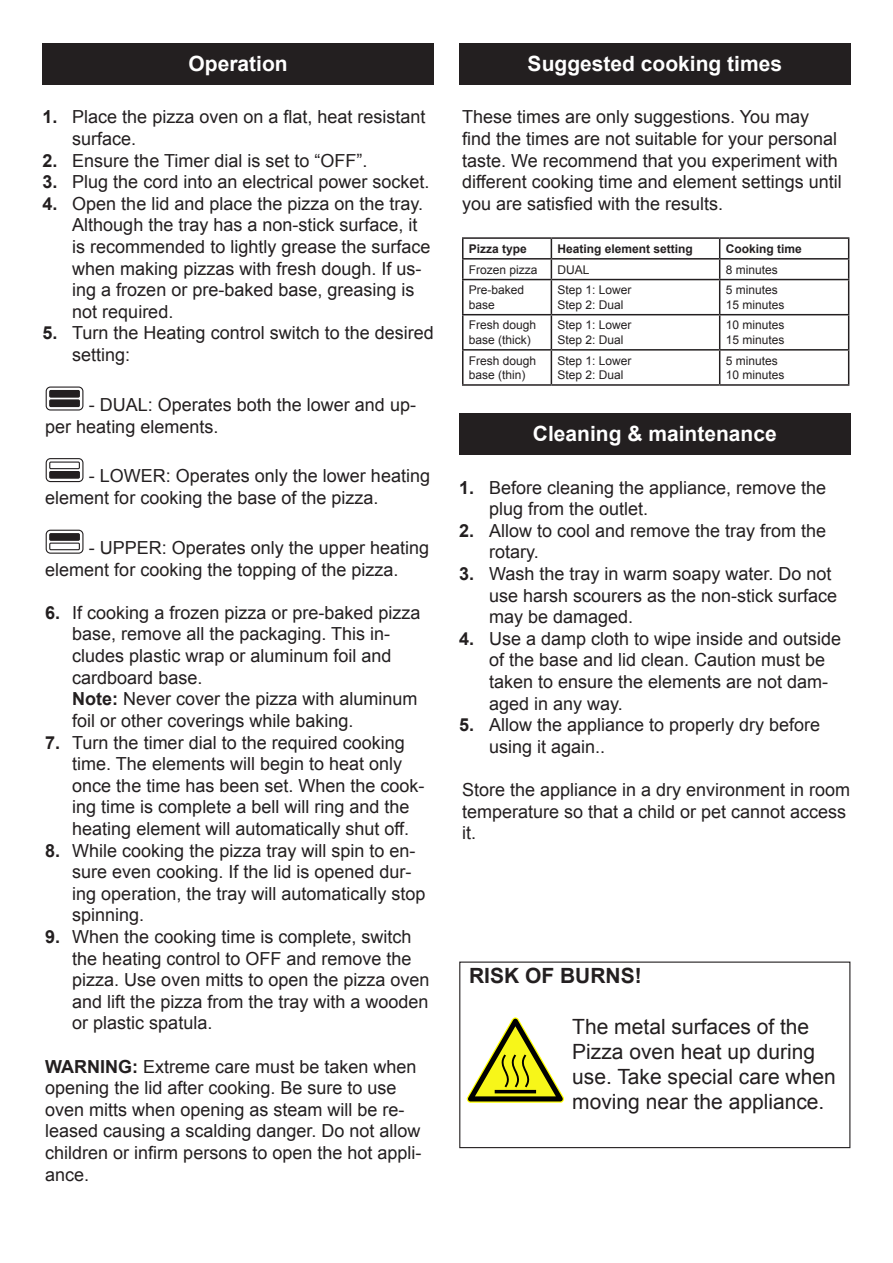
<style>
.page{position:relative;width:893px;height:1263px;background:#fff}
.page>*{position:absolute;margin:0;border:0;box-sizing:border-box;transform-origin:0 0}
.t1{font:21px/25.2px "Arial";color:#231f20}
.t2{font:700 21px "Arial";color:#fff}
.t3{font:700 21px "Arial";color:#231f20}
.t4{font:18px/21.6px "Arial";color:#231f20}
.t5{font:12px/14.4px "Arial";color:#231f20}
.t6{font:700 12px "Arial";color:#231f20}
.s1{font-weight:700}
</style>
<div class="page">
<div style="left:43px;top:43px;width:391px;height:41px;background:#231f20"></div>
<svg style="left:46px;top:387px;width:37px;height:23px"></svg>
<div style="left:46px;top:386px;width:37px;height:24px;border:1px solid #231f20;border-radius:4px"></div>
<div style="left:50px;top:390px;width:29px;height:7px;background:#231f20"></div>
<div style="left:49px;top:390px;width:31px;height:8px;border:1px solid #231f20"></div>
<div style="left:50px;top:400px;width:29px;height:6px;background:#231f20"></div>
<div style="left:49px;top:399px;width:31px;height:8px;border:1px solid #231f20"></div>
<svg style="left:46px;top:459px;width:37px;height:23px"></svg>
<div style="left:46px;top:458px;width:37px;height:24px;border:1px solid #231f20;border-radius:4px"></div>
<div style="left:50px;top:462px;width:29px;height:7px;background:#fff"></div>
<div style="left:49px;top:461px;width:31px;height:8px;border:1px solid #231f20"></div>
<div style="left:50px;top:471px;width:29px;height:7px;background:#231f20"></div>
<div style="left:49px;top:471px;width:31px;height:8px;border:1px solid #231f20"></div>
<svg style="left:46px;top:530px;width:37px;height:23px"></svg>
<div style="left:46px;top:530px;width:37px;height:24px;border:1px solid #231f20;border-radius:4px"></div>
<div style="left:50px;top:534px;width:29px;height:6px;background:#231f20"></div>
<div style="left:49px;top:533px;width:31px;height:8px;border:1px solid #231f20"></div>
<div style="left:50px;top:543px;width:29px;height:7px;background:#fff"></div>
<div style="left:49px;top:543px;width:31px;height:7px;border:1px solid #231f20"></div>
<div style="left:459px;top:43px;width:391px;height:41px;background:#231f20"></div>
<hr style="left:462px;top:237px;width:89px;height:2px;background:#231f20">
<hr style="left:551px;top:237px;width:169px;height:2px;background:#231f20">
<hr style="left:720px;top:237px;width:129px;height:2px;background:#231f20">
<hr style="left:462px;top:258px;width:89px;height:2px;background:#231f20">
<svg style="left:462px;top:239px;width:1px;height:40px"></svg>
<hr style="left:551px;top:258px;width:169px;height:2px;background:#231f20">
<svg style="left:551px;top:239px;width:1px;height:40px"></svg>
<hr style="left:720px;top:258px;width:129px;height:2px;background:#231f20">
<svg style="left:719px;top:239px;width:1px;height:40px"></svg>
<svg style="left:848px;top:239px;width:1px;height:40px"></svg>
<hr style="left:462px;top:279px;width:89px;height:1px;background:#231f20">
<hr style="left:462px;top:280px;width:1px;height:34px;background:#231f20">
<hr style="left:551px;top:279px;width:169px;height:1px;background:#231f20">
<hr style="left:551px;top:280px;width:1px;height:34px;background:#231f20">
<hr style="left:720px;top:279px;width:129px;height:1px;background:#231f20">
<hr style="left:719px;top:280px;width:1px;height:34px;background:#231f20">
<hr style="left:848px;top:280px;width:1px;height:34px;background:#231f20">
<hr style="left:462px;top:314px;width:89px;height:1px;background:#231f20">
<hr style="left:462px;top:315px;width:1px;height:34px;background:#231f20">
<hr style="left:551px;top:314px;width:169px;height:1px;background:#231f20">
<hr style="left:551px;top:315px;width:1px;height:34px;background:#231f20">
<hr style="left:720px;top:314px;width:129px;height:1px;background:#231f20">
<hr style="left:719px;top:315px;width:1px;height:34px;background:#231f20">
<hr style="left:848px;top:315px;width:1px;height:34px;background:#231f20">
<hr style="left:462px;top:349px;width:89px;height:2px;background:#231f20">
<hr style="left:462px;top:351px;width:1px;height:33px;background:#231f20">
<hr style="left:551px;top:349px;width:169px;height:2px;background:#231f20">
<hr style="left:551px;top:351px;width:1px;height:33px;background:#231f20">
<hr style="left:720px;top:349px;width:129px;height:2px;background:#231f20">
<hr style="left:719px;top:351px;width:1px;height:33px;background:#231f20">
<hr style="left:848px;top:351px;width:1px;height:33px;background:#231f20">
<hr style="left:462px;top:384px;width:89px;height:2px;background:#231f20">
<hr style="left:551px;top:384px;width:169px;height:2px;background:#231f20">
<hr style="left:720px;top:384px;width:129px;height:2px;background:#231f20">
<div style="left:459px;top:413px;width:391px;height:42px;background:#231f20"></div>
<svg style="left:467px;top:1017px;width:97px;height:86px"></svg>
<div style="left:459px;top:961px;width:391px;height:187px;border:1px solid #231f20"></div>
<p class="t2" style="left:189px;top:50px;width:101px">Operation</p>
<p class="t4" style="left:72px;top:106px;width:355px;text-indent:-30px"><span class="s1">1.</span> Place the pizza oven on a flat, heat resistant surface.</p>
<p class="t4" style="left:43px;top:150px;width:326px"><span class="s1">2.</span> Ensure the Timer dial is set to “OFF”.</p>
<p class="t4" style="left:43px;top:171px;width:388px"><span class="s1">3.</span> Plug the cord into an electrical power socket.</p>
<p class="t4" style="left:72px;top:193px;width:360px;text-indent:-30px"><span class="s1">4.</span> Open the lid and place the pizza on the tray.<br>Although the tray has a non-stick surface, it is recommended to lightly grease the surface when making pizzas with fresh dough. If us&shy;ing a frozen or pre-baked base, greasing is not required.</p>
<p class="t4" style="left:72px;top:322px;width:363px;text-indent:-30px"><span class="s1">5.</span> Turn the Heating control switch to the desired setting:</p>
<p class="t4" style="left:45px;top:394px;width:372px;text-indent:44px">- DUAL: Operates both the lower and up&shy;per heating elements.</p>
<p class="t4" style="left:45px;top:466px;width:386px;text-indent:44px">- LOWER: Operates only the lower heating element for cooking the base of the pizza.</p>
<p class="t4" style="left:45px;top:537px;width:385px;text-indent:44px">- UPPER: Operates only the upper heating element for cooking the topping of the pizza.</p>
<p class="t4" style="left:72px;top:602px;width:350px;text-indent:-27px"><span class="s1">6.</span> If cooking a frozen pizza or pre-baked pizza base, remove all the packaging. This in&shy;cludes plastic wrap or aluminum foil and cardboard base.<br><span class="s1">Note:</span> Never cover the pizza with aluminum foil or other coverings while baking.</p>
<p class="t4" style="left:72px;top:731px;width:354px;text-indent:-27px"><span class="s1">7.</span> Turn the timer dial to the required cooking time. The elements will begin to heat only once the time has been set. When the cook&shy;ing time is complete a bell will ring and the heating element will automatically shut off.</p>
<p class="t4" style="left:72px;top:839px;width:355px;text-indent:-27px"><span class="s1">8.</span> While cooking the pizza tray will spin to en&shy;sure even cooking. If the lid is opened dur&shy;ing operation, the tray will automatically stop spinning.</p>
<p class="t4" style="left:72px;top:926px;width:359px;text-indent:-27px"><span class="s1">9.</span> When the cooking time is complete, switch the heating control to OFF and remove the pizza. Use oven mitts to open the pizza oven and lift the pizza from the tray with a wooden or plastic spatula.</p>
<p class="t4" style="left:45px;top:1055px;width:378px"><span class="s1">WARNING:</span> Extreme care must be taken when opening the lid after cooking. Be sure to use oven mitts when opening as steam will be re&shy;leased causing a scalding danger. Do not allow children or infirm persons to open the hot appli&shy;ance.</p>
<p class="t2" style="left:528px;top:50px;width:256px">Suggested cooking times</p>
<p class="t4" style="left:462px;top:106px;width:381px">These times are only suggestions. You may find the times are not suitable for your personal taste. We recommend that you experiment with different cooking time and element settings until you are satisfied with the results.</p>
<p class="t6" style="left:469px;top:241px;width:60px">Pizza type</p>
<p class="t6" style="left:557px;top:241px;width:137px">Heating element setting</p>
<p class="t6" style="left:726px;top:241px;width:78px">Cooking time</p>
<p class="t5" style="left:469px;top:262px;width:70px">Frozen pizza</p>
<p class="t5" style="left:557px;top:262px;width:34px">DUAL</p>
<p class="t5" style="left:726px;top:262px;width:54px">8 minutes</p>
<p class="t5" style="left:469px;top:283px;width:57px">Pre-baked base</p>
<p class="t5" style="left:557px;top:283px;width:76px">Step 1: Lower</p>
<p class="t5" style="left:726px;top:283px;width:54px">5 minutes</p>
<p class="t5" style="left:726px;top:297px;width:60px">15 minutes</p>
<p class="t5" style="left:557px;top:297px;width:68px">Step 2: Dual</p>
<p class="t5" style="left:469px;top:318px;width:69px">Fresh dough base (thick)</p>
<p class="t5" style="left:557px;top:318px;width:76px">Step 1: Lower</p>
<p class="t5" style="left:557px;top:333px;width:68px">Step 2: Dual</p>
<p class="t5" style="left:469px;top:353px;width:69px">Fresh dough base (thin)</p>
<p class="t5" style="left:557px;top:353px;width:76px">Step 1: Lower</p>
<p class="t5" style="left:557px;top:368px;width:68px">Step 2: Dual</p>
<p class="t5" style="left:726px;top:318px;width:60px">10 minutes</p>
<p class="t5" style="left:726px;top:333px;width:60px">15 minutes</p>
<p class="t5" style="left:726px;top:353px;width:54px">5 minutes</p>
<p class="t5" style="left:726px;top:368px;width:60px">10 minutes</p>
<p class="t2" style="left:533px;top:420px;width:245px">Cleaning &amp; maintenance</p>
<p class="t4" style="left:489px;top:477px;width:339px;text-indent:-30px"><span class="s1">1.</span> Before cleaning the appliance, remove the plug from the outlet.</p>
<p class="t4" style="left:489px;top:520px;width:339px;text-indent:-30px"><span class="s1">2.</span> Allow to cool and remove the tray from the rotary.</p>
<p class="t4" style="left:489px;top:563px;width:350px;text-indent:-30px"><span class="s1">3.</span> Wash the tray in warm soapy water. Do not use harsh scourers as the non-stick surface may be damaged.</p>
<p class="t4" style="left:489px;top:628px;width:354px;text-indent:-30px"><span class="s1">4.</span> Use a damp cloth to wipe inside and outside of the base and lid clean. Caution must be taken to ensure the elements are not dam&shy;aged in any way.</p>
<p class="t4" style="left:489px;top:714px;width:333px;text-indent:-30px"><span class="s1">5.</span> Allow the appliance to properly dry before using it again..</p>
<p class="t4" style="left:462px;top:779px;width:390px">Store the appliance in a dry environment in room temperature so that a child or pet cannot access it.</p>
<p class="t3" style="left:469px;top:962px;width:174px">RISK OF BURNS!</p>
<p class="t1" style="left:572px;top:1014px;width:265px">The metal surfaces of the<br>Pizza oven heat up during use. Take special care when moving near the appliance.</p>
</div>
